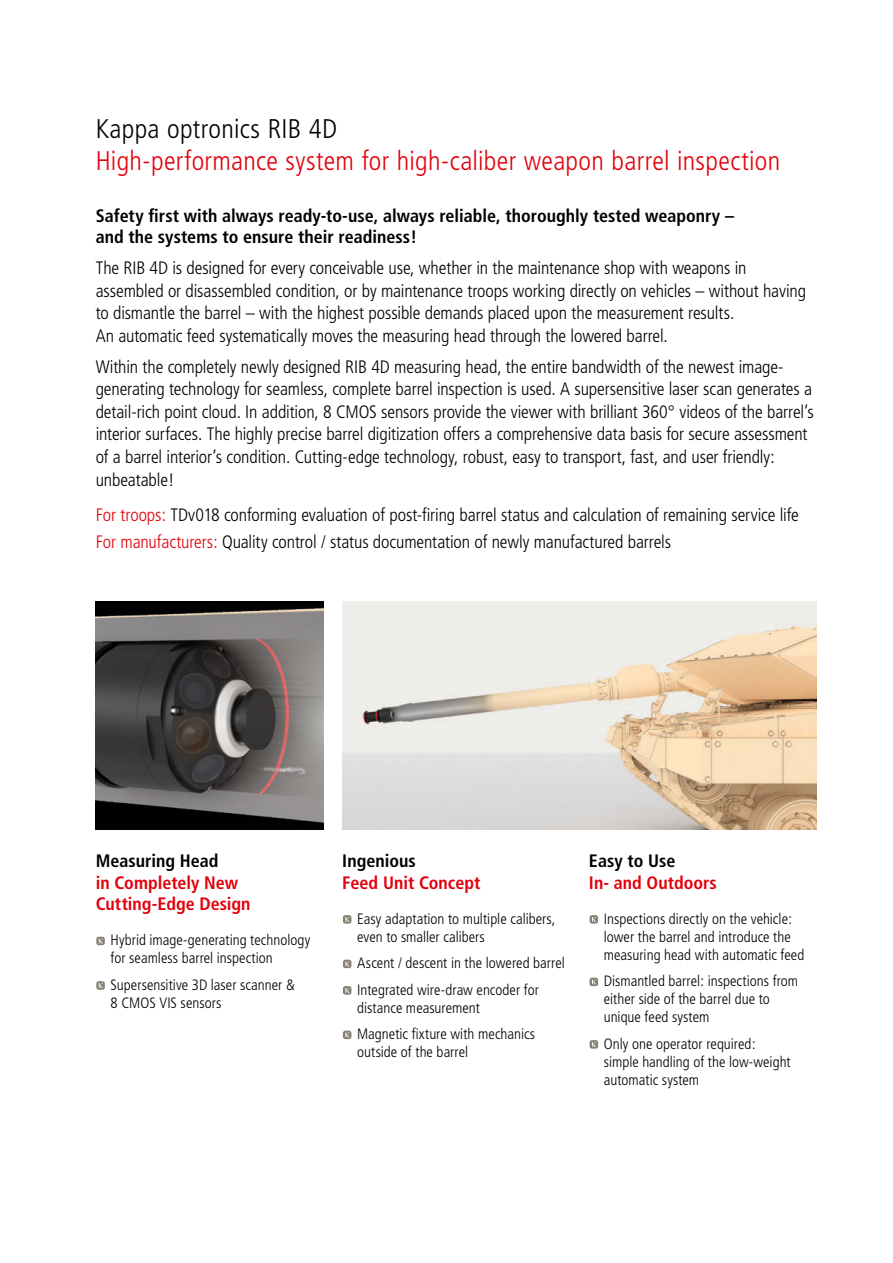
<style>
.page{position:relative;width:893px;height:1263px;background:#fff}
.page>*{position:absolute;margin:0;border:0;box-sizing:border-box;transform-origin:0 0}
.t1{font:300 condensed 27px "Frutiger";letter-spacing:.01em;color:#e3000b}
.t2{font:300 condensed 27px "Frutiger";letter-spacing:.015em;color:#000}
.t3{font:300 condensed 18px/22.5px "Frutiger";letter-spacing:-.005em;color:#000}
.t4{font:700 condensed 18px/21.6px "Frutiger";color:#000}
.t5{font:700 condensed 18px/21.6px "Frutiger";color:#e3000b}
.t6{font:300 condensed 15px/18px "Frutiger";color:#000}
.s1{color:#e3000b}
</style>
<div class="page">
<svg style="left:343px;top:915px;width:8px;height:9px"></svg>
<svg style="left:343px;top:960px;width:8px;height:8px"></svg>
<svg style="left:343px;top:986px;width:8px;height:9px"></svg>
<svg style="left:343px;top:1031px;width:8px;height:8px"></svg>
<svg style="left:96px;top:937px;width:9px;height:8px"></svg>
<svg style="left:96px;top:981px;width:9px;height:9px"></svg>
<svg style="left:590px;top:915px;width:8px;height:9px"></svg>
<svg style="left:590px;top:978px;width:8px;height:8px"></svg>
<svg style="left:590px;top:1040px;width:8px;height:9px"></svg>
<img style="left:96px;top:602px;width:227px;height:227px">
<img style="left:342px;top:602px;width:474px;height:227px">
<h1 class="t2" style="left:96px;top:113px;width:243px">Kappa optronics RIB 4D</h1>
<h1 class="t1" style="left:96px;top:145px;width:686px">High-performance system for high-caliber weapon barrel inspection</h1>
<p class="t4" style="left:96px;top:205px;width:640px">Safety first with always ready-to-use, always reliable, thoroughly tested weaponry – and the systems to ensure their readiness!</p>
<p class="t3" style="left:96px;top:257px;width:712px">The RIB 4D is designed for every conceivable use, whether in the maintenance shop with weapons in assembled or disassembled condition, or by maintenance troops working directly on vehicles – without having to dismantle the barrel – with the highest possible demands placed upon the measurement results.<br>An automatic feed systematically moves the measuring head through the lowered barrel.</p>
<p class="t3" style="left:96px;top:356px;width:720px">Within the completely newly designed RIB 4D measuring head, the entire bandwidth of the newest image&shy;generating technology for seamless, complete barrel inspection is used. A supersensitive laser scan generates a detail-rich point cloud. In addition, 8 CMOS sensors provide the viewer with brilliant 360° videos of the barrel’s interior surfaces. The highly precise barrel digitization offers a comprehensive data basis for secure assessment of a barrel interior’s condition. Cutting-edge technology, robust, easy to transport, fast, and user friendly: unbeatable!</p>
<p class="t3" style="left:96px;top:501px;width:705px;line-height:26.7px"><span class="s1">For troops:</span> TDv018 conforming evaluation of post-firing barrel status and calculation of remaining service life<br><span class="s1">For manufacturers:</span> Quality control / status documentation of newly manufactured barrels</p>
<p class="t4" style="left:96px;top:850px;width:124px">Measuring Head</p>
<p class="t5" style="left:96px;top:872px;width:156px">in Completely New<br>Cutting-Edge Design</p>
<p class="t6" style="left:111px;top:931px;width:201px">Hybrid image-generating technology for seamless barrel inspection</p>
<p class="t6" style="left:111px;top:976px;width:186px">Supersensitive 3D laser scanner &amp;<br>8 CMOS VIS sensors</p>
<p class="t4" style="left:342px;top:850px;width:75px">Ingenious</p>
<p class="t5" style="left:342px;top:872px;width:140px">Feed Unit Concept</p>
<p class="t6" style="left:357px;top:910px;width:200px">Easy adaptation to multiple calibers, even to smaller calibers</p>
<p class="t6" style="left:357px;top:950px;width:209px;line-height:26.5px">Ascent / descent in the lowered barrel<br>Integrated wire-draw encoder for</p>
<p class="t6" style="left:357px;top:994px;width:180px;line-height:26.5px">distance measurement<br>Magnetic fixture with mechanics</p>
<p class="t6" style="left:357px;top:1043px;width:112px">outside of the barrel</p>
<p class="t4" style="left:589px;top:850px;width:88px">Easy to Use</p>
<p class="t5" style="left:589px;top:872px;width:130px">In- and Outdoors</p>
<p class="t6" style="left:604px;top:910px;width:202px">Inspections directly on the vehicle: lower the barrel and introduce the measuring head with automatic feed</p>
<p class="t6" style="left:604px;top:972px;width:196px">Dismantled barrel: inspections from either side of the barrel due to unique feed system</p>
<p class="t6" style="left:604px;top:1035px;width:188px">Only one operator required: simple handling of the low-weight automatic system</p>
</div>
